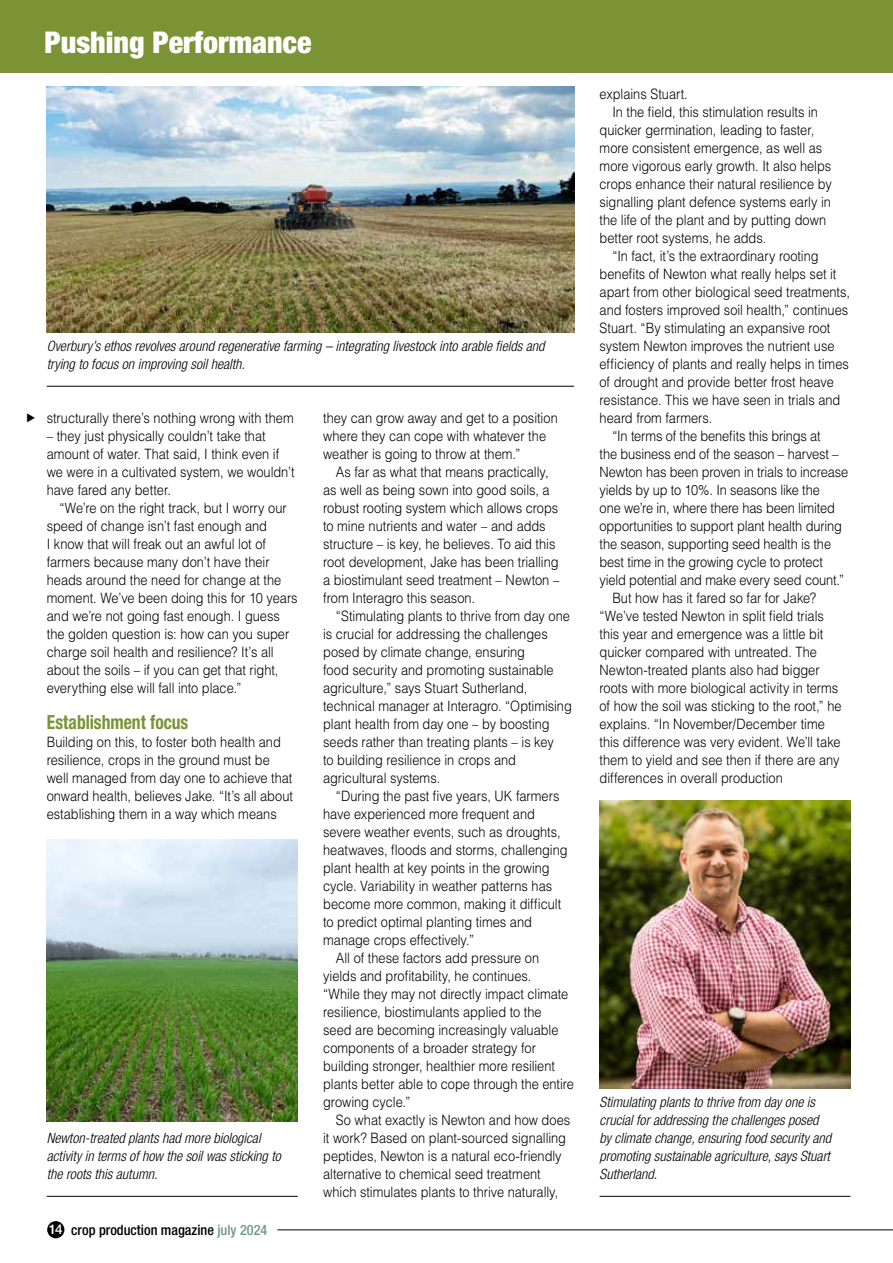
<style>
.page{position:relative;width:893px;height:1263px;background:#fff}
.page>*{position:absolute;margin:0;border:0;box-sizing:border-box;transform-origin:0 0}
.t1{font:900 condensed 30px "Helvetica Neue LT Std";color:#fff}
.t2{font:700 condensed 19.5px "Helvetica Neue LT Std";color:#7b9334;scale:.9 1}
.t3{font:300 14.25px/18px "Helvetica LT Std";letter-spacing:-.005em;color:#000;scale:.9 1}
.t4{font:italic 300 condensed 14.25px/18px "Helvetica Neue LT Std";color:#000}
.t5{font:500 condensed 14.25px "Helvetica Neue LT Std";color:#000}
.s1{font-stretch:normal;font-size:13.5px;color:#fff}
.s2{color:#6f9a87}
</style>
<div class="page">
<div style="left:47px;top:1221px;width:17px;height:17px;background:#000;border-radius:50%"></div>
<hr style="left:277px;top:1229px;width:616px;height:1px;background:#000">
<div style="left:0;top:0;width:893px;height:72px;background:#7b9334"></div>
<img style="left:47px;top:86px;width:527px;height:247px">
<hr style="left:47px;top:386px;width:527px;height:1px;background:#000">
<img style="left:47px;top:840px;width:251px;height:281px">
<hr style="left:47px;top:1196px;width:251px;height:1px;background:#000">
<img style="left:600px;top:801px;width:250px;height:287px">
<hr style="left:600px;top:1196px;width:250px;height:1px;background:#000">
<h1 class="t1" style="left:45px;top:24px;width:268px">Pushing Performance</h1>
<p class="t4" style="left:47px;top:337px;width:499px">Overbury’s ethos revolves around regenerative farming – integrating livestock into arable fields and trying to focus on improving soil health.</p>
<p class="t3" style="left:47px;top:409px;width:276px">structurally there’s nothing wrong with them</p>
<p class="t3" style="left:47px;top:427px;width:277px">– they just physically couldn’t take that amount of water. That said, I think even if we were in a cultivated system, we wouldn’t have fared any better.</p>
<p class="t3" style="left:47px;top:499px;width:280px;text-indent:13px">“We’re on the right track, but I worry our speed of change isn’t fast enough and<br>I know that will freak out an awful lot of farmers because many don’t have their heads around the need for change at the moment. We’ve been doing this for 10 years and we’re not going fast enough. I guess the golden question is: how can you super charge soil health and resilience? It’s all about the soils – if you can get that right, everything else will fall into place.”</p>
<h2 class="t2" style="left:47px;top:710px;width:159px">Establishment focus</h2>
<p class="t3" style="left:47px;top:733px;width:275px">Building on this, to foster both health and resilience, crops in the ground must be well managed from day one to achieve that onward health, believes Jake. “It’s all about establishing them in a way which means</p>
<p class="t4" style="left:47px;top:1129px;width:236px">Newton-treated plants had more biological activity in terms of how the soil was sticking to the roots this autumn.</p>
<p class="t5" style="left:49px;top:1221px;width:220px"><span class="s1">14</span> crop production magazine <span class="s2">july 2024</span></p>
<p class="t3" style="left:323px;top:409px;width:262px">they can grow away and get to a position where they can cope with whatever the weather is going to throw at them.”</p>
<p class="t3" style="left:323px;top:463px;width:264px;text-indent:13px">As far as what that means practically, as well as being sown into good soils, a robust rooting system which allows crops to mine nutrients and water – and adds structure – is key, he believes. To aid this root development, Jake has been trialling a biostimulant seed treatment – Newton – from Interagro this season.</p>
<p class="t3" style="left:323px;top:607px;width:278px;text-indent:13px">“Stimulating plants to thrive from day one is crucial for addressing the challenges posed by climate change, ensuring<br>food security and promoting sustainable agriculture,” says Stuart Sutherland, technical manager at Interagro. “Optimising plant health from day one – by boosting seeds rather than treating plants – is key<br>to building resilience in crops and agricultural systems.</p>
<p class="t3" style="left:336px;top:787px;width:250px">“During the past five years, UK farmers</p>
<p class="t3" style="left:323px;top:805px;width:237px">have experienced more frequent and</p>
<p class="t3" style="left:323px;top:823px;width:265px">severe weather events, such as droughts,</p>
<p class="t3" style="left:323px;top:841px;width:273px">heatwaves, floods and storms, challenging</p>
<p class="t3" style="left:323px;top:859px;width:253px">plant health at key points in the growing</p>
<p class="t3" style="left:323px;top:877px;width:256px">cycle. Variability in weather patterns has</p>
<p class="t3" style="left:323px;top:895px;width:266px">become more common, making it difficult</p>
<p class="t3" style="left:323px;top:913px;width:234px">to predict optimal planting times and</p>
<p class="t3" style="left:323px;top:931px;width:169px">manage crops effectively.”</p>
<p class="t3" style="left:336px;top:949px;width:227px">All of these factors add pressure on</p>
<p class="t3" style="left:323px;top:967px;width:233px">yields and profitability, he continues.</p>
<p class="t3" style="left:323px;top:985px;width:274px">“While they may not directly impact climate</p>
<p class="t3" style="left:323px;top:1003px;width:244px">resilience, biostimulants applied to the</p>
<p class="t3" style="left:323px;top:1021px;width:263px">seed are becoming increasingly valuable</p>
<p class="t3" style="left:323px;top:1039px;width:238px">components of a broader strategy for</p>
<p class="t3" style="left:323px;top:1057px;width:259px">building stronger, healthier more resilient</p>
<p class="t3" style="left:323px;top:1075px;width:280px">plants better able to cope through the entire</p>
<p class="t3" style="left:323px;top:1093px;width:98px">growing cycle.”</p>
<p class="t3" style="left:336px;top:1111px;width:262px">So what exactly is Newton and how does</p>
<p class="t3" style="left:323px;top:1129px;width:271px">it work? Based on plant-sourced signalling</p>
<p class="t3" style="left:323px;top:1147px;width:267px">peptides, Newton is a natural eco-friendly</p>
<p class="t3" style="left:323px;top:1165px;width:243px">alternative to chemical seed treatment</p>
<p class="t3" style="left:323px;top:1183px;width:263px">which stimulates plants to thrive naturally,</p>
<p class="t3" style="left:600px;top:85px;width:100px">explains Stuart.</p>
<p class="t3" style="left:612px;top:103px;width:230px">In the field, this stimulation results in</p>
<p class="t3" style="left:600px;top:121px;width:240px">quicker germination, leading to faster,</p>
<p class="t3" style="left:600px;top:139px;width:249px">more consistent emergence, as well as</p>
<p class="t3" style="left:600px;top:157px;width:259px">more vigorous early growth. It also helps</p>
<p class="t3" style="left:600px;top:175px;width:259px">crops enhance their natural resilience by</p>
<p class="t3" style="left:600px;top:193px;width:259px">signalling plant defence systems early in</p>
<p class="t3" style="left:600px;top:211px;width:253px">the life of the plant and by putting down</p>
<p class="t3" style="left:600px;top:229px;width:187px">better root systems, he adds.</p>
<p class="t3" style="left:612px;top:247px;width:231px">“In fact, it’s the extraordinary rooting</p>
<p class="t3" style="left:600px;top:265px;width:265px">benefits of Newton what really helps set it</p>
<p class="t3" style="left:600px;top:283px;width:280px">apart from other biological seed treatments,</p>
<p class="t3" style="left:600px;top:301px;width:278px">and fosters improved soil health,” continues</p>
<p class="t3" style="left:600px;top:319px;width:258px">Stuart. “By stimulating an expansive root</p>
<p class="t3" style="left:600px;top:337px;width:263px">system Newton improves the nutrient use</p>
<p class="t3" style="left:600px;top:355px;width:279px">efficiency of plants and really helps in times</p>
<p class="t3" style="left:600px;top:372px;width:262px">of drought and provide better frost heave</p>
<p class="t3" style="left:600px;top:390px;width:269px">resistance. This we have seen in trials and</p>
<p class="t3" style="left:600px;top:408px;width:127px">heard from farmers.</p>
<p class="t3" style="left:612px;top:426px;width:233px">“In terms of the benefits this brings at</p>
<p class="t3" style="left:600px;top:444px;width:267px">the business end of the season – harvest –</p>
<p class="t3" style="left:600px;top:462px;width:278px">Newton has been proven in trials to increase</p>
<p class="t3" style="left:600px;top:480px;width:246px">yields by up to 10%. In seasons like the</p>
<p class="t3" style="left:600px;top:498px;width:263px">one we’re in, where there has been limited</p>
<p class="t3" style="left:600px;top:516px;width:271px">opportunities to support plant health during</p>
<p class="t3" style="left:600px;top:534px;width:259px">the season, supporting seed health is the</p>
<p class="t3" style="left:600px;top:552px;width:250px">best time in the growing cycle to protect</p>
<p class="t3" style="left:600px;top:570px;width:273px">yield potential and make every seed count.”</p>
<p class="t3" style="left:612px;top:588px;width:228px">But how has it fared so far for Jake?</p>
<p class="t3" style="left:600px;top:606px;width:251px">“We’ve tested Newton in split field trials</p>
<p class="t3" style="left:600px;top:624px;width:250px">this year and emergence was a little bit</p>
<p class="t3" style="left:600px;top:642px;width:243px">quicker compared with untreated. The</p>
<p class="t3" style="left:600px;top:660px;width:246px">Newton-treated plants also had bigger</p>
<p class="t3" style="left:600px;top:678px;width:267px">roots with more biological activity in terms</p>
<p class="t3" style="left:600px;top:696px;width:271px">of how the soil was sticking to the root,” he</p>
<p class="t3" style="left:600px;top:714px;width:252px">explains. “In November/December time</p>
<p class="t3" style="left:600px;top:732px;width:269px">this difference was very evident. We’ll take</p>
<p class="t3" style="left:600px;top:750px;width:268px">them to yield and see then if there are any</p>
<p class="t3" style="left:600px;top:768px;width:205px">differences in overall production</p>
<p class="t4" style="left:600px;top:1093px;width:233px">Stimulating plants to thrive from day one is crucial for addressing the challenges posed by climate change, ensuring food security and promoting sustainable agriculture, says Stuart Sutherland.</p>
</div>
